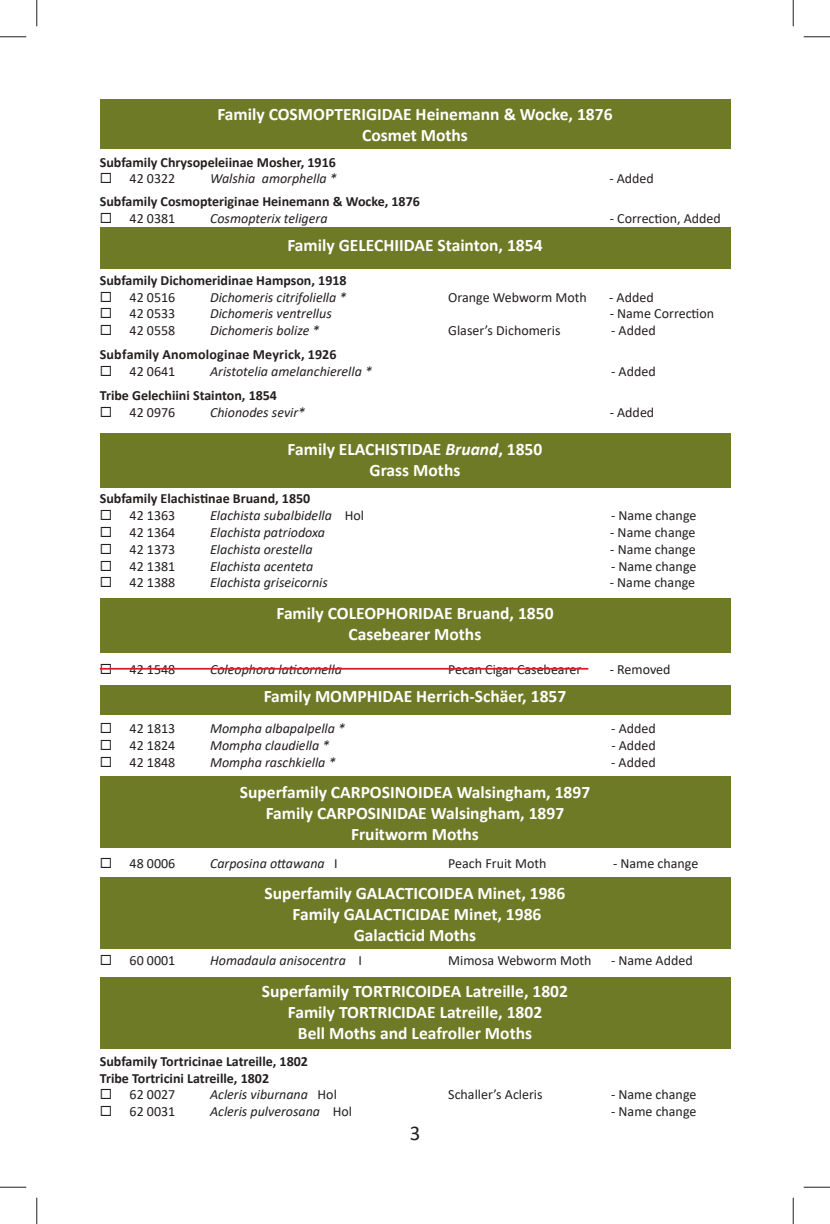
<style>
.page{position:relative;width:830px;height:1224px;background:#fff}
.page>*{position:absolute;margin:0;border:0;box-sizing:border-box;transform-origin:0 0}
.t1{font:21px "Calibri";color:#241f1f}
.t2{font:700 17.5px/21px "Calibri";color:#fff;text-align:center}
.t3{font:14px "Calibri";color:#241f1f}
.t4{font:italic 14px "Calibri";color:#241f1f}
.t5{font:700 14px/16.8px "Calibri";color:#241f1f}
.s1{font-style:italic}
.s2{font-style:normal}
</style>
<div class="page">
<div style="left:100px;top:977px;width:630px;height:71px;background:#6e7a26"></div>
<div style="left:100px;top:877px;width:630px;height:71px;background:#6e7a26"></div>
<div style="left:100px;top:776px;width:630px;height:71px;background:#6e7a26"></div>
<div style="left:100px;top:598px;width:630px;height:54px;background:#6e7a26"></div>
<div style="left:100px;top:433px;width:630px;height:54px;background:#6e7a26"></div>
<div style="left:100px;top:685px;width:630px;height:29px;background:#6e7a26"></div>
<div style="left:100px;top:228px;width:630px;height:41px;background:#6e7a26"></div>
<div style="left:100px;top:100px;width:630px;height:49px;background:#6e7a26"></div>
<hr style="left:100px;top:667px;width:488px;height:2px;background:#dd1b22">
<svg style="left:0;top:36px;width:26px;height:1px"></svg>
<svg style="left:803px;top:36px;width:27px;height:1px"></svg>
<svg style="left:0;top:1186px;width:26px;height:1px"></svg>
<svg style="left:803px;top:1186px;width:27px;height:1px"></svg>
<svg style="left:36px;top:0;width:1px;height:26px"></svg>
<svg style="left:36px;top:1197px;width:1px;height:26px"></svg>
<svg style="left:792px;top:0;width:1px;height:26px"></svg>
<svg style="left:792px;top:1197px;width:1px;height:26px"></svg>
<p class="t2" style="left:217px;top:103px;width:396px">Family COSMOPTERIGIDAE Heinemann &amp; Wocke, 1876<br>Cosmet Moths</p>
<p class="t5" style="left:100px;top:154px;width:237px">Subfamily Chrysopeleiinae Mosher, 1916</p>
<p class="t3" style="left:100px;top:169px;width:77px">◻ 42 0322</p>
<p class="t4" style="left:210px;top:169px;width:128px">Walshia amorphella *</p>
<p class="t3" style="left:609px;top:169px;width:46px">- Added</p>
<p class="t5" style="left:100px;top:193px;width:321px">Subfamily Cosmopteriginae Heinemann &amp; Wocke, 1876</p>
<p class="t3" style="left:100px;top:208px;width:77px">◻ 42 0381</p>
<p class="t4" style="left:210px;top:208px;width:119px">Cosmopterix teligera</p>
<p class="t3" style="left:609px;top:208px;width:113px">- Correction, Added</p>
<p class="t2" style="left:287px;top:234px;width:256px">Family GELECHIIDAE Stainton, 1854</p>
<p class="t5" style="left:100px;top:271px;width:248px">Subfamily Dichomeridinae Hampson, 1918</p>
<p class="t3" style="left:100px;top:287px;width:77px">◻ 42 0516</p>
<p class="t4" style="left:210px;top:287px;width:138px">Dichomeris citrifoliella *</p>
<p class="t3" style="left:448px;top:287px;width:140px">Orange Webworm Moth</p>
<p class="t3" style="left:609px;top:287px;width:46px">- Added</p>
<p class="t3" style="left:100px;top:304px;width:77px">◻ 42 0533</p>
<p class="t4" style="left:210px;top:304px;width:123px">Dichomeris ventrellus</p>
<p class="t3" style="left:609px;top:304px;width:106px">- Name Correction</p>
<p class="t3" style="left:100px;top:321px;width:77px">◻ 42 0558</p>
<p class="t4" style="left:210px;top:321px;width:111px">Dichomeris bolize *</p>
<p class="t3" style="left:448px;top:321px;width:114px">Glaser’s Dichomeris</p>
<p class="t3" style="left:611px;top:321px;width:46px">- Added</p>
<p class="t5" style="left:100px;top:346px;width:238px">Subfamily Anomologinae Meyrick, 1926</p>
<p class="t3" style="left:100px;top:361px;width:77px">◻ 42 0641</p>
<p class="t4" style="left:210px;top:361px;width:163px">Aristotelia amelanchierella *</p>
<p class="t3" style="left:611px;top:361px;width:46px"><span class="s1">-</span> Added</p>
<p class="t5" style="left:100px;top:386px;width:179px">Tribe Gelechiini Stainton, 1854</p>
<p class="t3" style="left:100px;top:402px;width:77px">◻ 42 0976</p>
<p class="t4" style="left:210px;top:402px;width:97px">Chionodes sevir*</p>
<p class="t3" style="left:609px;top:402px;width:46px">- Added</p>
<p class="t2" style="left:287px;top:438px;width:256px">Family ELACHISTIDAE <span class="s1">Bruand</span>, 1850<br>Grass Moths</p>
<p class="t5" style="left:100px;top:490px;width:212px">Subfamily Elachistinae Bruand, 1850</p>
<p class="t3" style="left:100px;top:506px;width:77px">◻ 42 1363</p>
<p class="t4" style="left:210px;top:506px;width:155px">Elachista subalbidella <span class="s2">Hol</span></p>
<p class="t3" style="left:611px;top:506px;width:87px">- Name change</p>
<p class="t3" style="left:100px;top:522px;width:77px">◻ 42 1364</p>
<p class="t4" style="left:210px;top:522px;width:116px">Elachista patriodoxa</p>
<p class="t3" style="left:610px;top:522px;width:87px">- Name change</p>
<p class="t3" style="left:100px;top:539px;width:77px">◻ 42 1373</p>
<p class="t4" style="left:210px;top:539px;width:104px">Elachista orestella</p>
<p class="t3" style="left:610px;top:539px;width:87px">- Name change</p>
<p class="t3" style="left:100px;top:556px;width:77px">◻ 42 1381</p>
<p class="t4" style="left:210px;top:556px;width:105px">Elachista acenteta</p>
<p class="t3" style="left:611px;top:556px;width:87px">- Name change</p>
<p class="t3" style="left:100px;top:573px;width:77px">◻ 42 1388</p>
<p class="t4" style="left:210px;top:573px;width:119px">Elachista griseicornis</p>
<p class="t3" style="left:609px;top:573px;width:87px">- Name change</p>
<p class="t2" style="left:276px;top:602px;width:278px">Family COLEOPHORIDAE Bruand, 1850<br>Casebearer Moths</p>
<p class="t3" style="left:100px;top:660px;width:77px">◻ 42 1548</p>
<p class="t4" style="left:210px;top:660px;width:133px">Coleophora laticornella</p>
<p class="t3" style="left:448px;top:660px;width:134px">Pecan Cigar Casebearer</p>
<p class="t3" style="left:609px;top:660px;width:62px">- Removed</p>
<p class="t2" style="left:264px;top:685px;width:304px">Family MOMPHIDAE Herrich-Schäer, 1857</p>
<p class="t3" style="left:100px;top:718px;width:77px">◻ 42 1813</p>
<p class="t4" style="left:210px;top:718px;width:137px">Mompha albapalpella *</p>
<p class="t3" style="left:611px;top:718px;width:46px">- Added</p>
<p class="t3" style="left:100px;top:735px;width:77px">◻ 42 1824</p>
<p class="t4" style="left:210px;top:735px;width:121px">Mompha claudiella *</p>
<p class="t3" style="left:611px;top:735px;width:46px">- Added</p>
<p class="t3" style="left:100px;top:752px;width:77px">◻ 42 1848</p>
<p class="t4" style="left:210px;top:752px;width:127px">Mompha raschkiella *</p>
<p class="t3" style="left:611px;top:752px;width:46px">- Added</p>
<p class="t2" style="left:240px;top:781px;width:352px">Superfamily CARPOSINOIDEA Walsingham, 1897<br>Family CARPOSINIDAE Walsingham, 1897<br>Fruitworm Moths</p>
<p class="t3" style="left:100px;top:853px;width:77px">◻ 48 0006</p>
<p class="t4" style="left:210px;top:853px;width:129px">Carposina ottawana <span class="s2">I</span></p>
<p class="t3" style="left:448px;top:853px;width:100px">Peach Fruit Moth</p>
<p class="t3" style="left:613px;top:853px;width:87px">- Name change</p>
<p class="t2" style="left:264px;top:882px;width:302px">Superfamily GALACTICOIDEA Minet, 1986<br>Family GALACTICIDAE Minet, 1986<br>Galacticid Moths</p>
<p class="t3" style="left:100px;top:950px;width:77px">◻ 60 0001</p>
<p class="t4" style="left:210px;top:950px;width:153px">Homadaula anisocentra <span class="s2">I</span></p>
<p class="t3" style="left:448px;top:950px;width:145px">Mimosa Webworm Moth</p>
<p class="t3" style="left:611px;top:950px;width:83px">- Name Added</p>
<p class="t2" style="left:262px;top:979px;width:307px">Superfamily TORTRICOIDEA Latreille, 1802<br>Family TORTRICIDAE Latreille, 1802<br>Bell Moths and Leafroller Moths</p>
<p class="t5" style="left:100px;top:1052px;width:210px">Subfamily Tortricinae Latreille, 1802<br>Tribe Tortricini Latreille, 1802</p>
<p class="t3" style="left:100px;top:1084px;width:77px">◻ 62 0027</p>
<p class="t4" style="left:210px;top:1084px;width:128px">Acleris viburnana <span class="s2">Hol</span></p>
<p class="t3" style="left:448px;top:1084px;width:96px">Schaller’s Acleris</p>
<p class="t3" style="left:611px;top:1084px;width:87px">- Name change</p>
<p class="t3" style="left:100px;top:1101px;width:77px">◻ 62 0031</p>
<p class="t4" style="left:210px;top:1101px;width:143px">Acleris pulverosana <span class="s2">Hol</span></p>
<p class="t3" style="left:611px;top:1101px;width:87px">- Name change</p>
<p class="t1" style="left:409px;top:1118px;width:12px">3</p>
</div>
